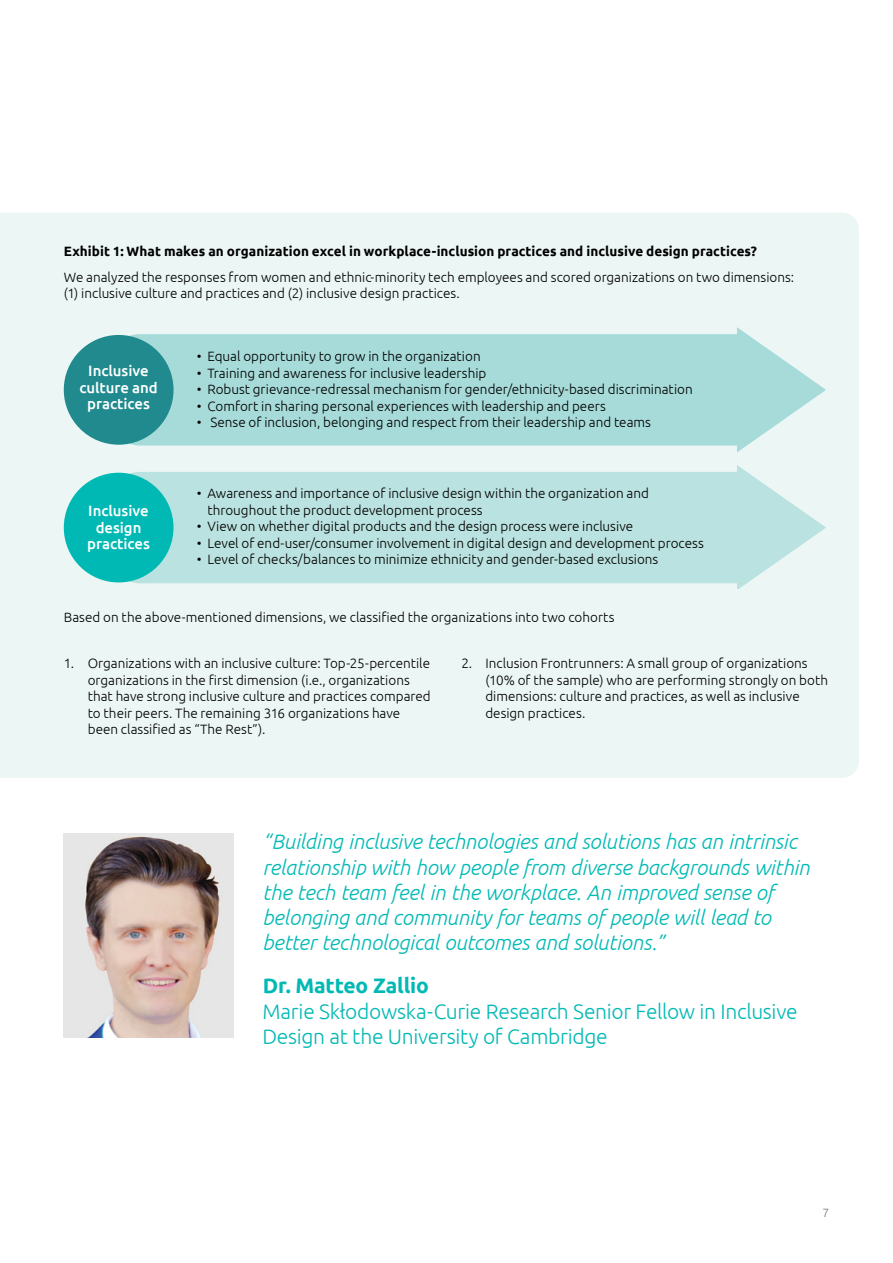
<style>
.page{position:relative;width:893px;height:1263px;background:#fff}
.page>*{position:absolute;margin:0;border:0;box-sizing:border-box;transform-origin:0 0}
.t1{font:italic 300 21px/25.2px "Ubuntu";letter-spacing:-.01em;color:#00b9b4}
.t2{font:300 21px/25.2px "Ubuntu";letter-spacing:-.015em;color:#00b9b4}
.t3{font:700 21px "Ubuntu";letter-spacing:-.01em;color:#00b9b4}
.t4{font:500 15px/16.5px "Ubuntu";letter-spacing:-.005em;color:#fff;text-align:center}
.t5{font:300 13.5px/16.5px "Ubuntu";color:#000}
.t6{font:700 13.5px "Ubuntu";letter-spacing:.005em;color:#000}
.t7{font:300 12px "Ubuntu";color:#77787b}
</style>
<div class="page">
<div style="left:0;top:213px;width:859px;height:565px;background:#ecf7f5"></div>
<svg style="left:109px;top:327px;width:717px;height:125px;fill:#a6dbd9"></svg>
<svg style="left:109px;top:465px;width:717px;height:123px;fill:#bae2e0"></svg>
<div style="left:64px;top:335px;width:110px;height:110px;background:#208a8f;border-radius:50%"></div>
<div style="left:64px;top:473px;width:110px;height:109px;background:#00b9b4;border-radius:50%"></div>
<img style="left:64px;top:833px;width:170px;height:204px">
<p class="t6" style="left:64px;top:243px;width:695px">Exhibit 1: What makes an organization excel in workplace-inclusion practices and inclusive design practices?</p>
<p class="t5" style="left:64px;top:268px;width:732px">We analyzed the responses from women and ethnic-minority tech employees and scored organizations on two dimensions: (1) inclusive culture and practices and (2) inclusive design practices.</p>
<p class="t4" style="left:79px;top:362px;width:80px">Inclusive culture and practices</p>
<p class="t4" style="left:87px;top:502px;width:64px">Inclusive design practices</p>
<p class="t5" style="left:197px;top:348px;width:285px">• Equal opportunity to grow in the organization</p>
<p class="t5" style="left:197px;top:365px;width:291px">• Training and awareness for inclusive leadership</p>
<p class="t5" style="left:197px;top:381px;width:497px">• Robust grievance-redressal mechanism for gender/ethnicity-based discrimination</p>
<p class="t5" style="left:197px;top:398px;width:410px">• Comfort in sharing personal experiences with leadership and peers</p>
<p class="t5" style="left:197px;top:414px;width:456px">• Sense of inclusion, belonging and respect from their leadership and teams</p>
<p class="t5" style="left:207px;top:485px;width:443px;text-indent:-11px">• Awareness and importance of inclusive design within the organization and throughout the product development process</p>
<p class="t5" style="left:197px;top:518px;width:438px">• View on whether digital products and the design process were inclusive</p>
<p class="t5" style="left:197px;top:534px;width:509px">• Level of end-user/consumer involvement in digital design and development process</p>
<p class="t5" style="left:197px;top:551px;width:463px">• Level of checks/balances to minimize ethnicity and gender-based exclusions</p>
<p class="t5" style="left:64px;top:609px;width:552px">Based on the above-mentioned dimensions, we classified the organizations into two cohorts</p>
<p class="t5" style="left:88px;top:655px;width:345px;text-indent:-24px">1. Organizations with an inclusive culture: Top-25-percentile organizations in the first dimension (i.e., organizations that have strong inclusive culture and practices compared to their peers. The remaining 316 organizations have been classified as “The Rest”).</p>
<p class="t5" style="left:485px;top:655px;width:344px;text-indent:-24px">2. Inclusion Frontrunners: A small group of organizations (10% of the sample) who are performing strongly on both dimensions: culture and practices, as well as inclusive design practices.</p>
<p class="t1" style="left:263px;top:829px;width:549px">“Building inclusive technologies and solutions has an intrinsic relationship with how people from diverse backgrounds within the tech team feel in the workplace. An improved sense of belonging and community for teams of people will lead to better technological outcomes and solutions.”</p>
<h1 class="t3" style="left:263px;top:973px;width:168px">Dr. Matteo Zallio</h1>
<h1 class="t2" style="left:262px;top:998px;width:537px">Marie Skłodowska-Curie Research Senior Fellow in Inclusive<br>Design at the University of Cambridge</h1>
<p class="t7" style="left:822px;top:1205px;width:8px">7</p>
</div>
